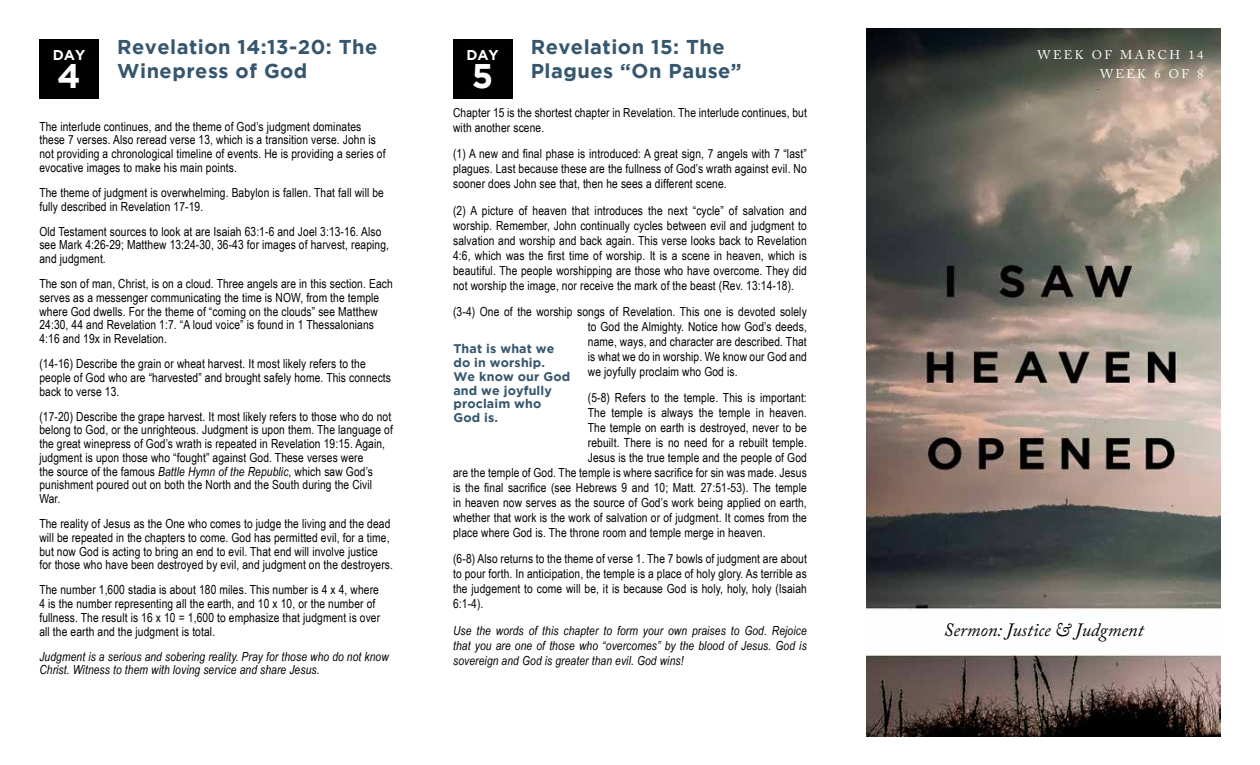
<style>
.page{position:relative;width:1260px;height:765px;background:#fff}
.page>*{position:absolute;margin:0;border:0;box-sizing:border-box;transform-origin:0 0}
.t1{font:700 34.12px "Gotham";color:#fff}
.t2{font:700 20px/24px "Gotham";letter-spacing:.025em;color:#36566e}
.t3{font:italic 18.75px "Adobe Caslon Pro";color:#000101}
.t4{font:700 14.25px "Gotham";color:#fff}
.t5{font:12.5px/13.8px "Arial Narrow";letter-spacing:.01em;color:#000101}
.t6{font:italic 12.5px/15px "Arial Narrow";letter-spacing:.01em;color:#000101}
.t7{font:700 12.5px/13.8px "Gotham";letter-spacing:.01em;color:#36566e}
.t8{font:12.5px/18.8px "Adobe Caslon Pro";letter-spacing:.2em;color:#fff;text-align:right}
.s1{font-style:italic}
</style>
<div class="page">
<img style="left:867px;top:29px;width:354px;height:707px">
<div style="left:39px;top:39px;width:60px;height:60px;background:#000101"></div>
<div style="left:453px;top:39px;width:59px;height:60px;background:#000101"></div>
<p class="t4" style="left:53px;top:47px;width:34px">DAY</p>
<h1 class="t1" style="left:57px;top:57px;width:25px">4</h1>
<h2 class="t2" style="left:117px;top:34px;width:262px">Revelation 14:13-20: The<br>Winepress of God</h2>
<p class="t5" style="left:39px;top:119px;width:348px">The interlude continues, and the theme of God’s judgment dominates these 7 verses. Also reread verse 13, which is a transition verse. John is not providing a chronological timeline of events. He is providing a series of evocative images to make his main points.</p>
<p class="t5" style="left:39px;top:185px;width:346px">The theme of judgment is overwhelming. Babylon is fallen. That fall will be fully described in Revelation 17-19.</p>
<p class="t5" style="left:39px;top:224px;width:351px">Old Testament sources to look at are Isaiah 63:1-6 and Joel 3:13-16. Also see Mark 4:26-29; Matthew 13:24-30, 36-43 for images of harvest, reaping, and judgment.</p>
<p class="t5" style="left:39px;top:276px;width:355px">The son of man, Christ, is on a cloud. Three angels are in this section. Each serves as a messenger communicating the time is NOW, from the temple where God dwells. For the theme of “coming on the clouds” see Matthew 24:30, 44 and Revelation 1:7. “A loud voice” is found in 1 Thessalonians 4:16 and 19x in Revelation.</p>
<p class="t5" style="left:39px;top:356px;width:353px">(14-16) Describe the grain or wheat harvest. It most likely refers to the people of God who are “harvested” and brought safely home. This connects back to verse 13.</p>
<p class="t5" style="left:39px;top:409px;width:355px">(17-20) Describe the grape harvest. It most likely refers to those who do not belong to God, or the unrighteous. Judgment is upon them. The language of the great winepress of God’s wrath is repeated in Revelation 19:15. Again, judgment is upon those who “fought” against God. These verses were<br>the source of the famous <span class="s1">Battle Hymn of the Republic</span>, which saw God’s punishment poured out on both the North and the South during the Civil War.</p>
<p class="t5" style="left:39px;top:516px;width:355px">The reality of Jesus as the One who comes to judge the living and the dead will be repeated in the chapters to come. God has permitted evil, for a time, but now God is acting to bring an end to evil. That end will involve justice for those who have been destroyed by evil, and judgment on the destroyers.</p>
<p class="t5" style="left:39px;top:583px;width:342px">The number 1,600 stadia is about 180 miles. This number is 4 x 4, where 4 is the number representing all the earth, and 10 x 10, or the number of fullness. The result is 16 x 10 = 1,600 to emphasize that judgment is over all the earth and the judgment is total.</p>
<p class="t6" style="left:39px;top:649px;width:351px;line-height:13.8px">Judgment is a serious and sobering reality. Pray for those who do not know<br>Christ. Witness to them with loving service and share Jesus.</p>
<p class="t4" style="left:466px;top:47px;width:34px">DAY</p>
<h1 class="t1" style="left:472px;top:57px;width:23px">5</h1>
<h2 class="t2" style="left:531px;top:34px;width:213px">Revelation 15: The<br>Plagues “On Pause”</h2>
<p class="t5" style="left:453px;top:105px;width:355px;line-height:15px">Chapter 15 is the shortest chapter in Revelation. The interlude continues, but with another scene.</p>
<p class="t5" style="left:453px;top:146px;width:355px;line-height:15px;text-align:justify">(1) A new and final phase is introduced: A great sign, 7 angels with 7 “last” plagues. Last because these are the fullness of God’s wrath against evil. No sooner does John see that, then he sees a different scene.</p>
<p class="t5" style="left:453px;top:202px;width:355px;line-height:15px;text-align:justify">(2) A picture of heaven that introduces the next “cycle” of salvation and worship. Remember, John continually cycles between evil and judgment to salvation and worship and back again. This verse looks back to Revelation 4:6, which was the first time of worship. It is a scene in heaven, which is beautiful. The people worshipping are those who have overcome. They did not worship the image, nor receive the mark of the beast (Rev. 13:14-18).</p>
<p class="t5" style="left:588px;top:303px;width:220px;line-height:15px;text-align:justify;text-indent:-135px">(3-4) One of the worship songs of Revelation. This one is devoted solely to God the Almighty. Notice how God’s deeds, name, ways, and character are described. That is what we do in worship. We know our God and we joyfully proclaim who God is.</p>
<p class="t5" style="left:588px;top:390px;width:220px">(5-8) Refers to the temple. This is important:</p>
<p class="t5" style="left:588px;top:405px;width:220px">The temple is always the temple in heaven.</p>
<p class="t5" style="left:588px;top:420px;width:220px">The temple on earth is destroyed, never to be</p>
<p class="t5" style="left:588px;top:435px;width:220px">rebuilt. There is no need for a rebuilt temple.</p>
<p class="t5" style="left:588px;top:450px;width:220px">Jesus is the true temple and the people of God</p>
<p class="t5" style="left:453px;top:465px;width:355px">are the temple of God. The temple is where sacrifice for sin was made. Jesus</p>
<p class="t5" style="left:453px;top:480px;width:355px">is the final sacrifice (see Hebrews 9 and 10; Matt. 27:51-53). The temple</p>
<p class="t5" style="left:453px;top:495px;width:355px">in heaven now serves as the source of God’s work being applied on earth,</p>
<p class="t5" style="left:453px;top:510px;width:355px">whether that work is the work of salvation or of judgment. It comes from the</p>
<p class="t5" style="left:453px;top:525px;width:314px">place where God is. The throne room and temple merge in heaven.</p>
<p class="t5" style="left:453px;top:551px;width:355px;line-height:15px;text-align:justify">(6-8) Also returns to the theme of verse 1. The 7 bowls of judgment are about to pour forth. In anticipation, the temple is a place of holy glory. As terrible as the judgement to come will be, it is because God is holy, holy, holy (Isaiah 6:1-4).</p>
<p class="t6" style="left:453px;top:622px;width:355px;text-align:justify">Use the words of this chapter to form your own praises to God. Rejoice that you are one of those who “overcomes” by the blood of Jesus. God is sovereign and God is greater than evil. God wins!</p>
<p class="t7" style="left:453px;top:342px;width:118px">That is what we do in worship.<br>We know our God and we joyfully proclaim who<br>God is.</p>
<p class="t8" style="left:1038px;top:45px;width:167px">WEEK OF MARCH 14<br>WEEK 6 OF 8</p>
<h3 class="t3" style="left:944px;top:619px;width:201px">Sermon: Justice &amp; Judgment</h3>
</div>
